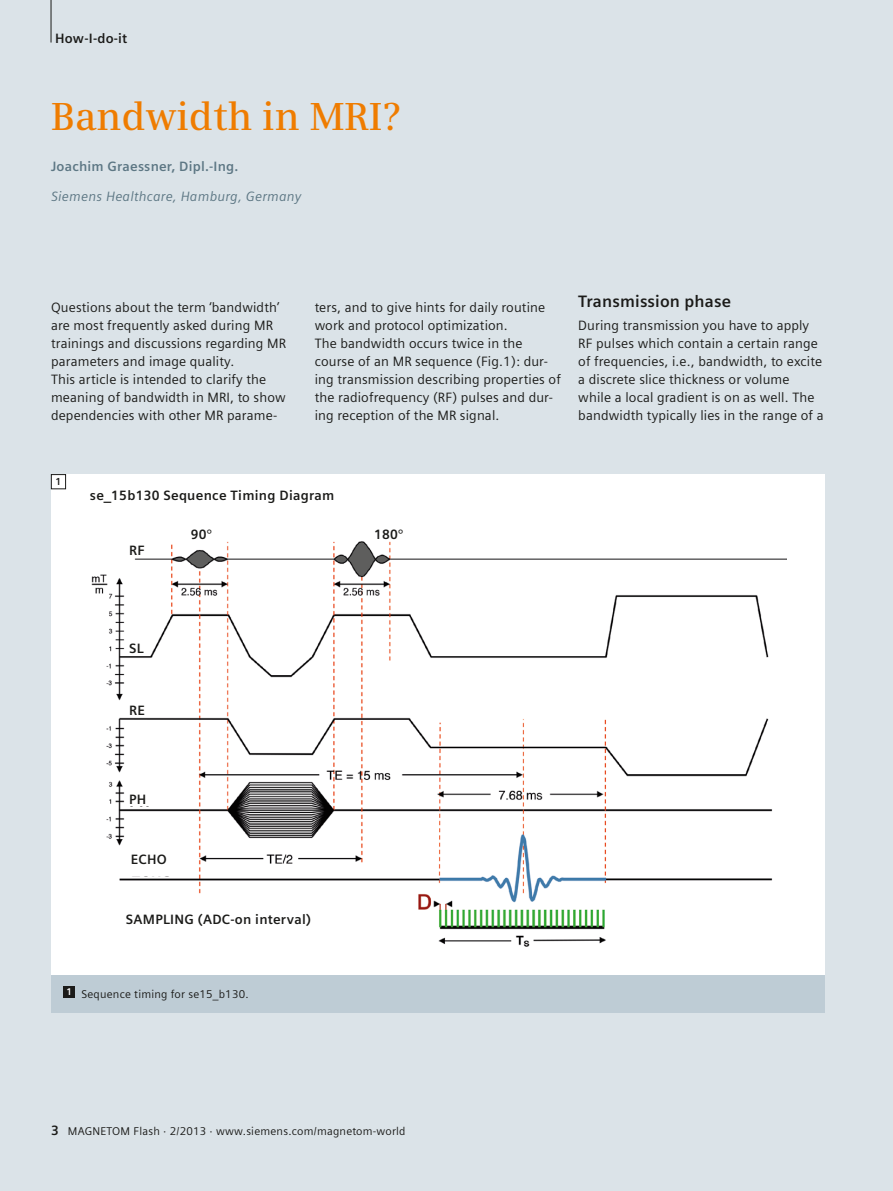
<style>
.page{position:relative;width:893px;height:1191px;background:#dbe3e8}
.page>*{position:absolute;margin:0;border:0;box-sizing:border-box;transform-origin:0 0}
.t1{font:600 39px "Siemens Serif";color:#ef7c00}
.t2{font:700 16.5px "Siemens Sans";letter-spacing:.01em;color:#1b1b19}
.t3{font:13.5px/18.1px "Siemens Sans";letter-spacing:.01em;color:#1b1b19}
.t4{font:700 13.5px "Siemens Sans";letter-spacing:.02em;color:#1b1b19}
.t5{font:italic 13.5px "Siemens Sans";letter-spacing:.015em;color:#5d7784}
.t6{font:700 13.5px "Siemens Sans";letter-spacing:.015em;color:#5d7784}
.t7{font:11.25px "Siemens Sans";letter-spacing:.02em;color:#1b1b19}
.t8{font:700 10.2px "Siemens Sans";color:#1b1b19}
.s1{font-weight:700;font-size:13.5px}
</style>
<div class="page">
<hr style="left:51px;top:0;width:1px;height:43px;background:#1b1b19">
<div style="left:51px;top:474px;width:774px;height:538px;background:#beccd5"></div>
<div style="left:64px;top:986px;width:11px;height:11px;background:#1b1b19"></div>
<div style="left:51px;top:474px;width:774px;height:501px;background:#fff"></div>
<img style="left:91px;top:541px;width:696px;height:406px">
<div style="left:126px;top:904px;width:238px;height:34px;background:#fff"></div>
<div style="left:131px;top:854px;width:50px;height:21px;background:#fff"></div>
<div style="left:129px;top:793px;width:50px;height:13px;background:#fff"></div>
<div style="left:129px;top:704px;width:20px;height:12px;background:#fff"></div>
<div style="left:129px;top:642px;width:20px;height:13px;background:#fff"></div>
<div style="left:129px;top:544px;width:24px;height:13px;background:#fff"></div>
<div style="left:51px;top:474px;width:15px;height:15px;border:1px solid #1b1b19"></div>
<p class="t4" style="left:55px;top:30px;width:73px">How-I-do-it</p>
<h1 class="t1" style="left:51px;top:93px;width:350px">Bandwidth in MRI?</h1>
<p class="t6" style="left:51px;top:158px;width:189px">Joachim Graessner, Dipl.-Ing.</p>
<p class="t5" style="left:51px;top:189px;width:252px">Siemens Healthcare, Hamburg, Germany</p>
<p class="t3" style="left:51px;top:298px;width:237px">Questions about the term ‘bandwidth’ are most frequently asked during MR trainings and discussions regarding MR parameters and image quality.<br>This article is intended to clarify the meaning of bandwidth in MRI, to show dependencies with other MR parame-</p>
<p class="t8" style="left:56px;top:475px;width:7px">1</p>
<p class="t3" style="left:315px;top:298px;width:248px">ters, and to give hints for daily routine work and protocol optimization.<br>The bandwidth occurs twice in the course of an MR sequence (Fig.1): dur&shy;ing transmission describing properties of the radiofrequency (RF) pulses and dur&shy;ing reception of the MR signal.</p>
<p class="t2" style="left:578px;top:292px;width:154px">Transmission phase</p>
<p class="t3" style="left:578px;top:316px;width:247px">During transmission you have to apply RF pulses which contain a certain range of frequencies, i.e., bandwidth, to excite a discrete slice thickness or volume while a local gradient is on as well. The bandwidth typically lies in the range of a</p>
<p class="t4" style="left:90px;top:488px;width:246px">se_15b130 Sequence Timing Diagram</p>
<p class="t4" style="left:129px;top:542px;width:17px">RF</p>
<p class="t4" style="left:191px;top:526px;width:22px">90°</p>
<p class="t4" style="left:374px;top:526px;width:30px">180°</p>
<p class="t4" style="left:129px;top:640px;width:16px">SL</p>
<p class="t4" style="left:129px;top:702px;width:17px">RE</p>
<p class="t4" style="left:129px;top:791px;width:19px">PH</p>
<p class="t4" style="left:131px;top:852px;width:38px">ECHO</p>
<p class="t4" style="left:126px;top:912px;width:187px">SAMPLING (ADC-on interval)</p>
<p class="t7" style="left:66px;top:987px;width:184px"><sup>1</sup> Sequence timing for se15_b130.</p>
<p class="t7" style="left:51px;top:1125px;width:356px"><span class="s1">3</span> MAGNETOM Flash · 2/2013 · www.siemens.com/magnetom-world</p>
</div>
